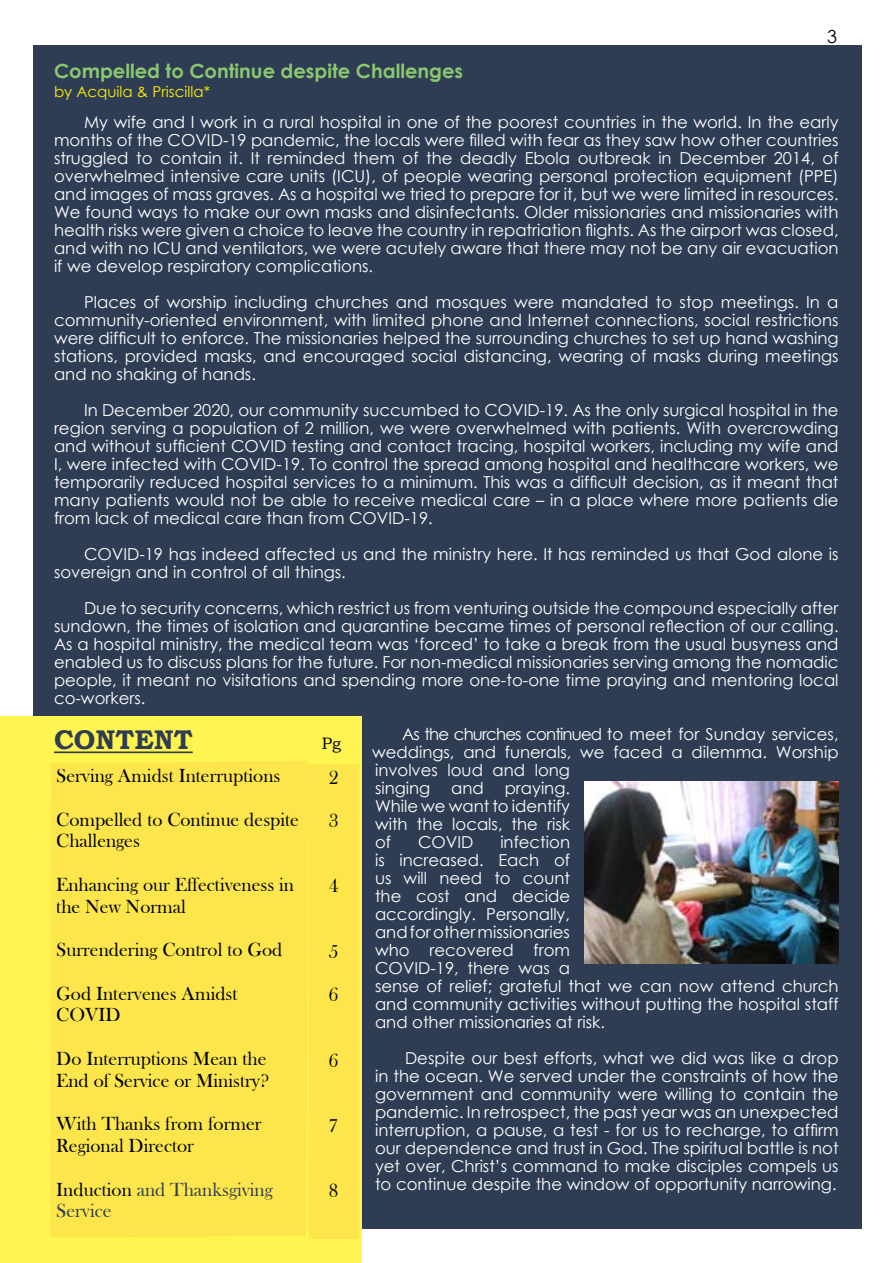
<style>
.page{position:relative;width:893px;height:1263px;background:#fff}
.page>*{position:absolute;margin:0;border:0;box-sizing:border-box;transform-origin:0 0}
.t1{font:700 27px "Bookman Old Style";color:#2f3d54}
.t2{font:19.5px/21.8px "Bask Old Face";color:#000}
.t3{font:700 19.5px "Century Gothic";color:#8bc86f}
.t4{font:19.5px/21.8px "Bask Old Face";color:#303d54}
.t5{font:18px "Century Gothic";color:#000}
.t6{font:16.5px/18px "Century Gothic";color:#fff;text-align:justify}
.t7{font:16.5px "Bookman Old Style";color:#000}
.t8{font:15px "Century Gothic";color:#fff200}
.s1{color:#000}
</style>
<div class="page">
<div style="left:33px;top:45px;width:828px;height:1183px;background:#2e3d54"></div>
<div style="left:0;top:716px;width:362px;height:547px;background:#fff450"></div>
<img style="left:585px;top:781px;width:254px;height:183px">
<hr style="left:54px;top:751px;width:139px;height:2px;background:#2f3d54">
<div style="left:51px;top:762px;width:258px;height:475px;background:#fce64c"></div>
<div style="left:312px;top:767px;width:44px;height:469px;background:#fce64c"></div>
<div style="left:309px;top:764px;width:50px;height:475px;border:6px solid #fce64c"></div>
<p class="t5" style="left:827px;top:24px;width:11px">3</p>
<p class="t3" style="left:54px;top:56px;width:411px">Compelled to Continue despite Challenges</p>
<p class="t6" style="left:54px;top:113px;width:786px;text-indent:30px">My wife and I work in a rural hospital in one of the poorest countries in the world. In the early months of the COVID-19 pandemic, the locals were filled with fear as they saw how other countries struggled to contain it. It reminded them of the deadly Ebola outbreak in December 2014, of overwhelmed intensive care units (ICU), of people wearing personal protection equipment (PPE) and images of mass graves. As a hospital we tried to prepare for it, but we were limited in resources.<br>We found ways to make our own masks and disinfectants. Older missionaries and missionaries with health risks were given a choice to leave the country in repatriation flights. As the airport was closed, and with no ICU and ventilators, we were acutely aware that there may not be any air evacuation if we develop respiratory complications.</p>
<p class="t6" style="left:54px;top:293px;width:786px;text-indent:30px">Places of worship including churches and mosques were mandated to stop meetings. In a community-oriented environment, with limited phone and Internet connections, social restrictions were difficult to enforce. The missionaries helped the surrounding churches to set up hand washing stations, provided masks, and encouraged social distancing, wearing of masks during meetings and no shaking of hands.</p>
<p class="t6" style="left:54px;top:401px;width:786px;text-indent:30px">In December 2020, our community succumbed to COVID-19. As the only surgical hospital in the region serving a population of 2 million, we were overwhelmed with patients. With overcrowding and without sufficient COVID testing and contact tracing, hospital workers, including my wife and I, were infected with COVID-19. To control the spread among hospital and healthcare workers, we temporarily reduced hospital services to a minimum. This was a difficult decision, as it meant that many patients would not be able to receive medical care – in a place where more patients die from lack of medical care than from COVID-19.</p>
<p class="t6" style="left:54px;top:545px;width:786px;text-indent:30px">COVID-19 has indeed affected us and the ministry here. It has reminded us that God alone is sovereign and in control of all things.</p>
<p class="t6" style="left:54px;top:599px;width:786px;text-indent:30px">Due to security concerns, which restrict us from venturing outside the compound especially after sundown, the times of isolation and quarantine became times of personal reflection of our calling.<br>As a hospital ministry, the medical team was ‘forced’ to take a break from the usual busyness and enabled us to discuss plans for the future. For non-medical missionaries serving among the nomadic people, it meant no visitations and spending more one-to-one time praying and mentoring local co-workers.</p>
<p class="t6" style="left:372px;top:725px;width:468px;text-align:left;text-indent:30px">As the churches continued to meet for Sunday services, weddings, and funerals, we faced a dilemma. Worship involves loud and long<br>singing</p>
<p class="t8" style="left:54px;top:81px;width:158px">by Acquila &amp; Priscilla*</p>
<h1 class="t1" style="left:54px;top:720px;width:140px">CONTENT</h1>
<p class="t7" style="left:322px;top:732px;width:21px">Pg</p>
<p class="t2" style="left:56px;top:765px;width:226px">Serving Amidst Interruptions</p>
<p class="t2" style="left:56px;top:809px;width:244px">Compelled to Continue despite<br>Challenges</p>
<p class="t2" style="left:56px;top:874px;width:239px">Enhancing our Effectiveness in the New Normal</p>
<p class="t2" style="left:56px;top:939px;width:228px">Surrendering Control to God</p>
<p class="t2" style="left:56px;top:983px;width:183px">God Intervenes Amidst<br>COVID</p>
<p class="t2" style="left:56px;top:1048px;width:214px">Do Interruptions Mean the<br>End of Service or Ministry?</p>
<p class="t2" style="left:56px;top:1113px;width:207px">With Thanks from former<br>Regional Director</p>
<p class="t4" style="left:56px;top:1178px;width:218px"><span class="s1">Induction</span> and Thanksgiving<br>Service</p>
<p class="t2" style="left:329px;top:767px;width:11px">2</p>
<p class="t2" style="left:329px;top:810px;width:11px">3</p>
<p class="t6" style="left:375px;top:779px;width:197px;text-indent:130px">praying.<br>While we want to identify with the locals, the risk of</p>
<p class="t6" style="left:451px;top:779px;width:34px">and</p>
<p class="t6" style="left:375px;top:833px;width:465px;text-align:left;text-indent:125px">infection<br>is increased. Each of<br>us will need to count<br>the cost and decide<br>accordingly. Personally,<br>and for other missionaries<br>who recovered from<br>COVID-19, there was a<br>sense of relief; grateful that we can now attend church and community activities without putting the hospital staff and other missionaries at risk.</p>
<p class="t6" style="left:375px;top:1049px;width:465px;text-indent:30px">Despite our best efforts, what we did was like a drop in the ocean. We served under the constraints of how the government and community were willing to contain the pandemic. In retrospect, the past year was an unexpected interruption, a pause, a test - for us to recharge, to affirm our dependence and trust in God. The spiritual battle is not yet over, Christ’s command to make disciples compels us to continue despite the window of opportunity narrowing.</p>
<p class="t6" style="left:418px;top:833px;width:57px">COVID</p>
<p class="t2" style="left:329px;top:875px;width:11px">4</p>
<p class="t2" style="left:329px;top:941px;width:11px">5</p>
<p class="t2" style="left:329px;top:984px;width:11px">6</p>
<p class="t2" style="left:329px;top:1049px;width:11px">6</p>
<p class="t2" style="left:329px;top:1115px;width:11px">7</p>
<p class="t2" style="left:329px;top:1180px;width:11px">8</p>
</div>
